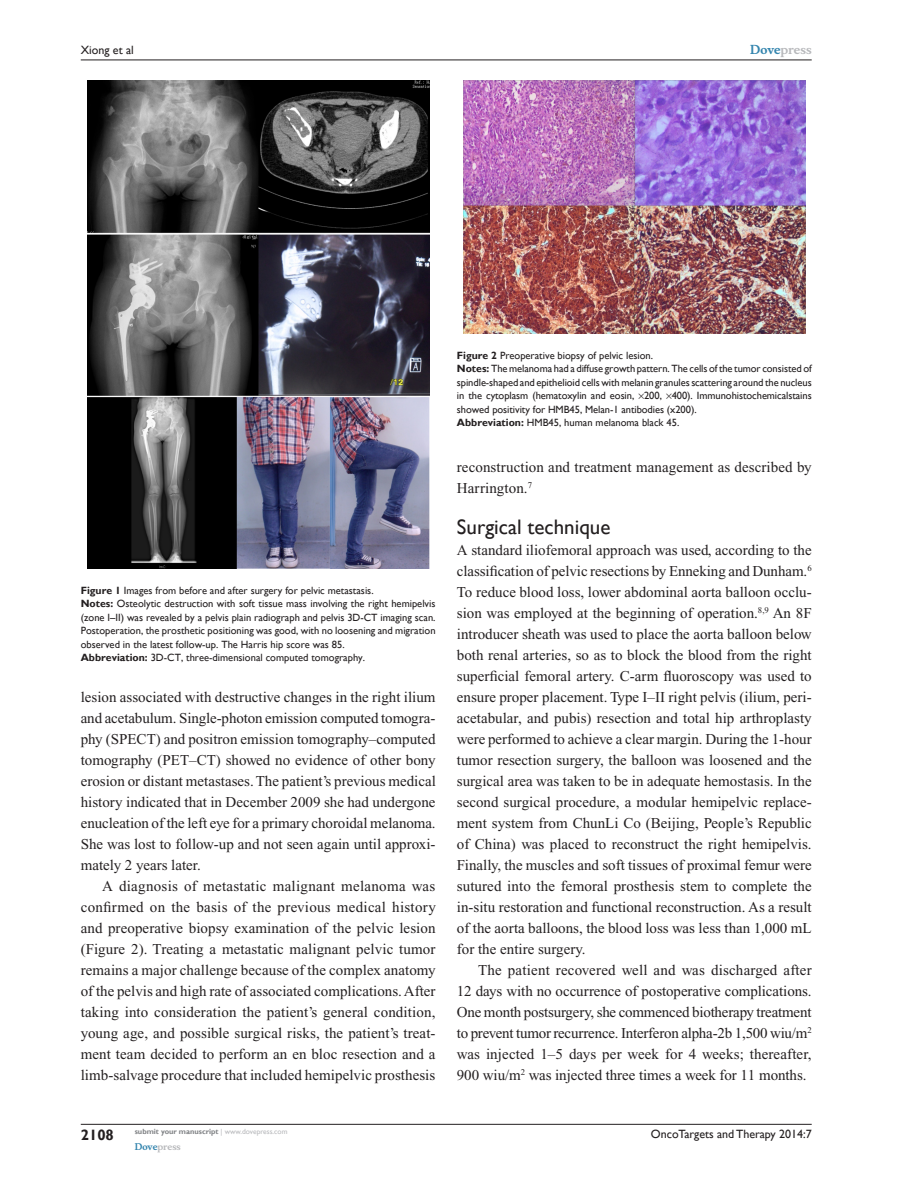
<style>
.page{position:relative;width:918px;height:1188px;background:#fff}
.page>*{position:absolute;margin:0;border:0;box-sizing:border-box;transform-origin:0 0}
.t1{font:21px "Gill Sans";color:#231f20}
.TxF{font:15px/21px "Times New Roman";color:#231f20;text-align:justify}
.Tx{font:15px/21px "Times New Roman";letter-spacing:.005em;color:#231f20;text-align:justify}
.RunFolio-V{font:700 15px "Gill Sans";color:#231f20}
.RunF-V{font:12px "Gill Sans";color:#231f20}
.RunH-Brand-V{font:700 12px "Musee";color:#b8b9bc}
.RunH-V{font:12px "Gill Sans";color:#231f20}
.TSNRI{font:10.5px/13.5px "Gill Sans";color:#231f20;text-align:justify}
.FC{font:10.5px "Gill Sans";color:#231f20}
.RunF-Brand-V{font:700 9px "Musee";color:#b8b9bc}
.RunF-SubmityourMS-V{font:700 7.5px "Gill Sans";color:#808285}
.s1{color:#3485ae}
.s2{font-weight:700}
.s3{font-weight:400;color:#b8b9bc}
</style>
<div class="page">
<hr style="left:81px;top:1124px;width:731px;height:1px;background:#231f20">
<hr style="left:81px;top:60px;width:731px;height:1px;background:#231f20">
<img style="left:87px;top:81px;width:342px;height:487px">
<img style="left:463px;top:81px;width:342px;height:252px">
<p class="RunH-V" style="left:81px;top:43px;width:55px">Xiong et al</p>
<p class="RunH-Brand-V" style="left:750px;top:43px;width:63px"><span class="s1">Dove</span>press</p>
<p class="FC" style="left:81px;top:584px;width:294px"><span class="s2">Figure 1</span> Images from before and after surgery for pelvic metastasis.</p>
<p class="TSNRI" style="left:81px;top:597px;width:356px"><span class="s2">Notes:</span> Osteolytic destruction with soft tissue mass involving the right hemipelvis (zone I–II) was revealed by a pelvis plain radiograph and pelvis 3D-CT imaging scan.<br>Postoperation, the prosthetic positioning was good, with no loosening and migration observed in the latest follow-up. The Harris hip score was 85.</p>
<p class="TSNRI" style="left:81px;top:651px;width:286px"><span class="s2">Abbreviation:</span> 3D-CT, three-dimensional computed tomography.</p>
<p class="TxF" style="left:81px;top:686px;width:357px">lesion associated with destructive changes in the right ilium and acetabulum. Single-photon emission computed tomogra&shy;phy (SPECT) and positron emission tomography–computed tomography (PET–CT) showed no evidence of other bony erosion or distant metastases. The patient’s previous medical history indicated that in December 2009 she had undergone enucleation of the left eye for a primary choroidal melanoma.<br>She was lost to follow-up and not seen again until approxi&shy;mately 2 years later.</p>
<p class="Tx" style="left:81px;top:875px;width:357px;text-indent:21px">A diagnosis of metastatic malignant melanoma was confirmed on the basis of the previous medical history and preoperative biopsy examination of the pelvic lesion (Figure 2). Treating a metastatic malignant pelvic tumor remains a major challenge because of the complex anatomy of the pelvis and high rate of associated complications. After taking into consideration the patient’s general condition, young age, and possible surgical risks, the patient’s treat&shy;ment team decided to perform an en bloc resection and a limb-salvage procedure that included hemipelvic prosthesis</p>
<p class="RunFolio-V" style="left:81px;top:1126px;width:35px">2108</p>
<p class="RunF-SubmityourMS-V" style="left:135px;top:1127px;width:154px">submit your manuscript <span class="s3">| www.dovepress.com</span></p>
<p class="RunF-Brand-V" style="left:135px;top:1141px;width:48px"><span class="s1">Dove</span>press</p>
<p class="FC" style="left:457px;top:349px;width:198px"><span class="s2">Figure 2</span> Preoperative biopsy of pelvic lesion.</p>
<p class="TSNRI" style="left:457px;top:362px;width:356px"><span class="s2">Notes:</span> The melanoma had a diffuse growth pattern. The cells of the tumor consisted of spindle-shaped and epithelioid cells with melanin granules scattering around the nucleus in the cytoplasm (hematoxylin and eosin, 200, 400). Immunohistochemicalstains showed positivity for HMB45, Melan-1 antibodies (x200).</p>
<p class="TSNRI" style="left:457px;top:416px;width:224px"><span class="s2">Abbreviation:</span> HMB45, human melanoma black 45.</p>
<p class="Tx" style="left:457px;top:457px;width:356px">reconstruction and treatment management as described by<br>Harrington.<sup>7</sup></p>
<h2 class="t1" style="left:457px;top:514px;width:155px">Surgical technique</h2>
<p class="TxF" style="left:457px;top:539px;width:356px">A standard iliofemoral approach was used, according to the classification of pelvic resections by Enneking and Dunham.<sup>6<br></sup>To reduce blood loss, lower abdominal aorta balloon occlu&shy;sion was employed at the beginning of operation.<sup>8,9</sup> An 8F introducer sheath was used to place the aorta balloon below both renal arteries, so as to block the blood from the right superficial femoral artery. C-arm fluoroscopy was used to ensure proper placement. Type I–II right pelvis (ilium, peri&shy;acetabular, and pubis) resection and total hip arthroplasty were performed to achieve a clear margin. During the 1-hour tumor resection surgery, the balloon was loosened and the surgical area was taken to be in adequate hemostasis. In the second surgical procedure, a modular hemipelvic replace&shy;ment system from ChunLi Co (Beijing, People’s Republic of China) was placed to reconstruct the right hemipelvis.<br>Finally, the muscles and soft tissues of proximal femur were sutured into the femoral prosthesis stem to complete the in-situ restoration and functional reconstruction. As a result of the aorta balloons, the blood loss was less than 1,000 mL for the entire surgery.</p>
<p class="Tx" style="left:457px;top:959px;width:356px;text-indent:21px">The patient recovered well and was discharged after 12 days with no occurrence of postoperative complications.<br>One month postsurgery, she commenced biotherapy treatment to prevent tumor recurrence. Interferon alpha-2b 1,500 wiu/m<sup>2 </sup>was injected 1–5 days per week for 4 weeks; thereafter, 900 wiu/m<sup>2</sup> was injected three times a week for 11 months.</p>
<p class="RunF-V" style="left:651px;top:1127px;width:162px">OncoTargets and Therapy 2014:7</p>
</div>
